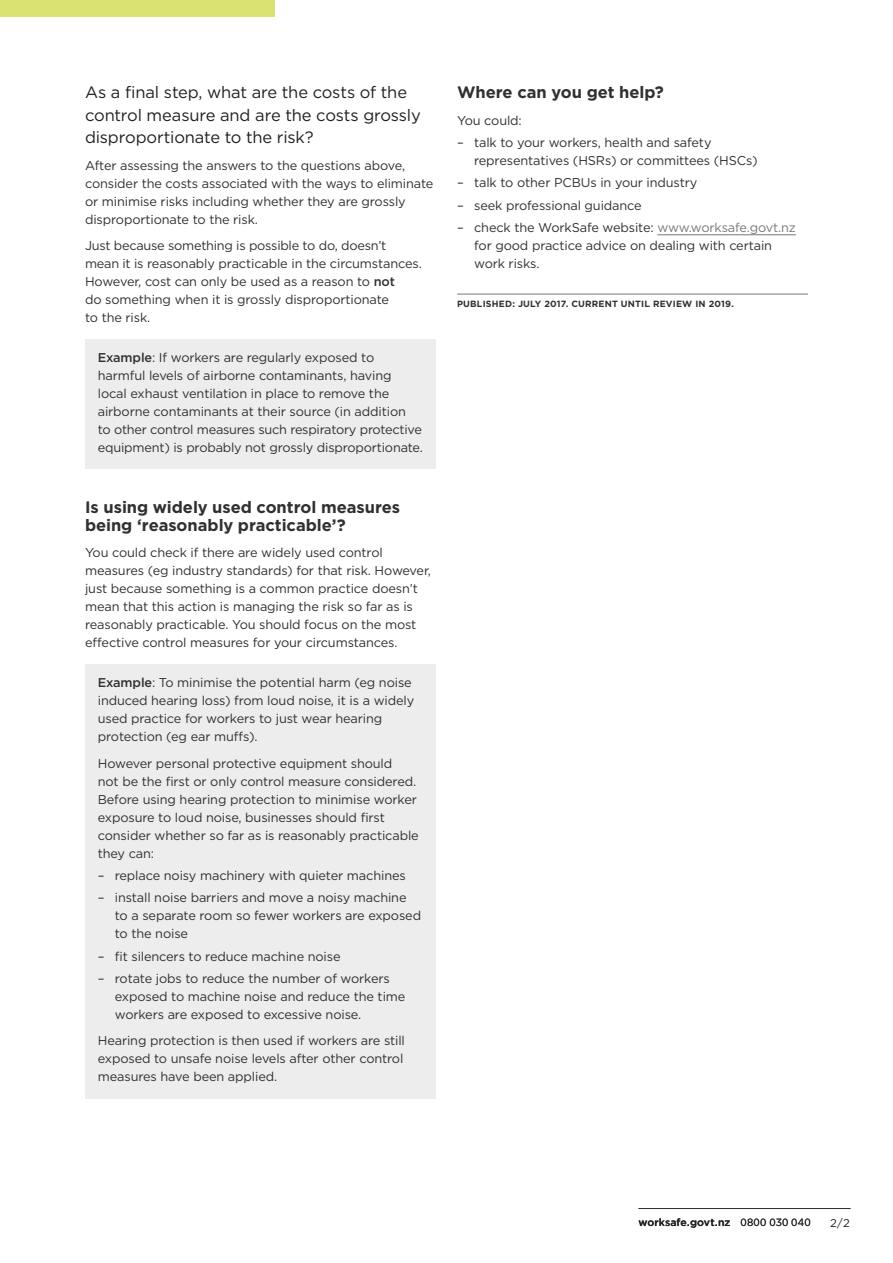
<style>
.page{position:relative;width:893px;height:1263px;background:#fff}
.page>*{position:absolute;margin:0;border:0;box-sizing:border-box;transform-origin:0 0}
.t1{font:16.5px/22.5px "Gotham";letter-spacing:-.01em;color:#231f20}
.t2{font:700 16.5px/18px "Gotham";letter-spacing:-.005em;color:#312f30}
.t3{font:12.75px/18px "Gotham";letter-spacing:-.01em;color:#312f30}
.t4{font:11.25px "Gotham";color:#231f20}
.t5{font:500 10.5px "Gotham";letter-spacing:.005em;color:#231f20}
.t6{font:10.5px "Gotham";letter-spacing:.02em;color:#231f20}
.t7{font:700 9px "Gotham";letter-spacing:.02em;color:#312f30}
.s1{font-weight:500}
.s2{color:#76787b}
</style>
<div class="page">
<div style="left:0;top:0;width:274px;height:17px;background:#d8e372"></div>
<hr style="left:639px;top:1208px;width:211px;height:1px;background:#312f30">
<div style="left:85px;top:339px;width:351px;height:130px;background:#ededee"></div>
<div style="left:85px;top:664px;width:351px;height:434px;background:#ededee"></div>
<hr style="left:657px;top:234px;width:139px;height:1px;background:#76787b">
<hr style="left:457px;top:294px;width:351px;height:1px;background:#76787b">
<p class="t1" style="left:85px;top:82px;width:337px">As a final step, what are the costs of the control measure and are the costs grossly disproportionate to the risk?</p>
<p class="t3" style="left:85px;top:157px;width:350px">After assessing the answers to the questions above, consider the costs associated with the ways to eliminate or minimise risks including whether they are grossly disproportionate to the risk.</p>
<p class="t3" style="left:85px;top:237px;width:338px">Just because something is possible to do, doesn’t mean it is reasonably practicable in the circumstances.<br>However, cost can only be used as a reason to <span class="s1">not<br></span>do something when it is grossly disproportionate<br>to the risk.</p>
<p class="t3" style="left:98px;top:349px;width:327px"><span class="s1">Example</span>: If workers are regularly exposed to harmful levels of airborne contaminants, having local exhaust ventilation in place to remove the airborne contaminants at their source (in addition<br>to other control measures such respiratory protective equipment) is probably not grossly disproportionate.</p>
<p class="t2" style="left:85px;top:499px;width:317px">Is using widely used control measures being ‘reasonably practicable’?</p>
<p class="t3" style="left:85px;top:544px;width:347px">You could check if there are widely used control measures (eg industry standards) for that risk. However, just because something is a common practice doesn’t mean that this action is managing the risk so far as is reasonably practicable. You should focus on the most effective control measures for your circumstances.</p>
<p class="t3" style="left:98px;top:674px;width:318px"><span class="s1">Example</span>: To minimise the potential harm (eg noise induced hearing loss) from loud noise, it is a widely used practice for workers to just wear hearing protection (eg ear muffs).</p>
<p class="t3" style="left:98px;top:755px;width:322px">However personal protective equipment should<br>not be the first or only control measure considered.<br>Before using hearing protection to minimise worker exposure to loud noise, businesses should first consider whether so far as is reasonably practicable they can:</p>
<p class="t3" style="left:98px;top:867px;width:309px">– replace noisy machinery with quieter machines</p>
<p class="t3" style="left:115px;top:889px;width:308px;text-indent:-17px">– install noise barriers and move a noisy machine to a separate room so fewer workers are exposed to the noise</p>
<p class="t3" style="left:98px;top:948px;width:244px">– fit silencers to reduce machine noise</p>
<p class="t3" style="left:115px;top:970px;width:292px;text-indent:-17px">– rotate jobs to reduce the number of workers exposed to machine noise and reduce the time workers are exposed to excessive noise.</p>
<p class="t3" style="left:98px;top:1032px;width:309px">Hearing protection is then used if workers are still exposed to unsafe noise levels after other control measures have been applied.</p>
<p class="t2" style="left:457px;top:84px;width:208px">Where can you get help?</p>
<p class="t3" style="left:457px;top:112px;width:66px">You could:</p>
<p class="t3" style="left:474px;top:134px;width:285px;text-indent:-17px">– talk to your workers, health and safety representatives (HSRs) or committees (HSCs)</p>
<p class="t3" style="left:457px;top:174px;width:242px">– talk to other PCBUs in your industry</p>
<p class="t3" style="left:457px;top:197px;width:186px">– seek professional guidance</p>
<p class="t3" style="left:474px;top:219px;width:323px;text-indent:-17px">– check the WorkSafe website: <span class="s2">www.worksafe.govt.nz </span>for good practice advice on dealing with certain work risks.</p>
<p class="t7" style="left:457px;top:300px;width:278px">PUBLISHED: JULY 2017. CURRENT UNTIL REVIEW IN 2019.</p>
<p class="t5" style="left:639px;top:1218px;width:93px">worksafe.govt.nz</p>
<p class="t6" style="left:741px;top:1218px;width:72px">0800 030 040</p>
<p class="t4" style="left:830px;top:1218px;width:21px">2/2</p>
</div>
